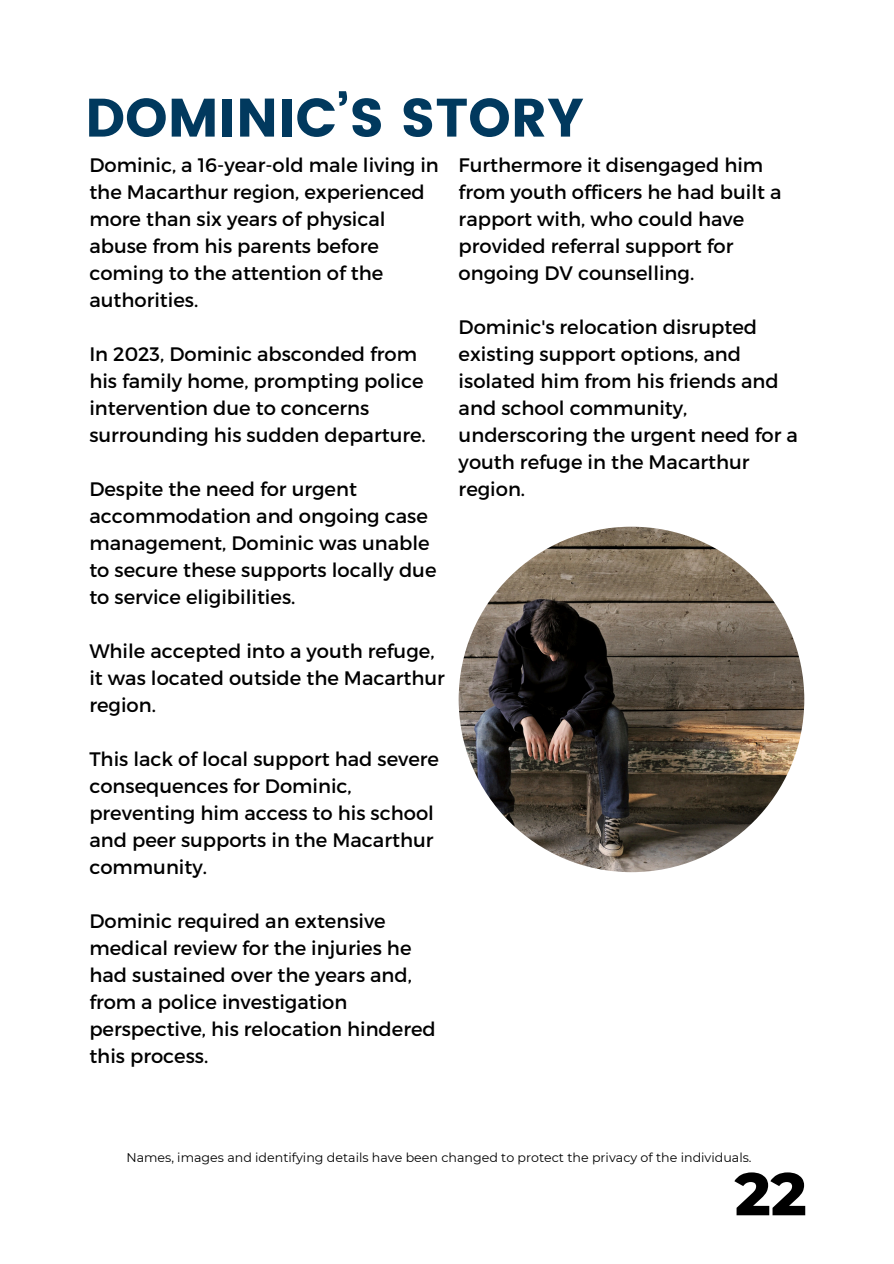
<style>
.page{position:relative;width:894px;height:1264px;background:#fff}
.page>*{position:absolute;margin:0;border:0;box-sizing:border-box;transform-origin:0 0}
.t1{font:800 60px "Montserrat";color:#000}
.t2{font:54px "Poppins";color:#01395e}
.t3{font:19.5px/27px "Montserrat";color:#000}
.t4{font:12.6px "Montserrat";color:#000}
</style>
<div class="page">
<img style="left:458px;top:526px;width:346px;height:346px;border-radius:50%">
<h2 class="t2" style="left:85px;top:86px;width:500px">DOMINIC’S STORY</h2>
<h2 class="t3" style="left:89px;top:150px;width:351px">Dominic, a 16-year-old male living in the Macarthur region, experienced more than six years of physical abuse from his parents before coming to the attention of the authorities.</h2>
<h2 class="t3" style="left:89px;top:339px;width:338px">In 2023, Dominic absconded from his family home, prompting police intervention due to concerns surrounding his sudden departure.</h2>
<h2 class="t3" style="left:89px;top:474px;width:348px">Despite the need for urgent accommodation and ongoing case management, Dominic was unable to secure these supports locally due to service eligibilities.</h2>
<h2 class="t3" style="left:89px;top:636px;width:357px">While accepted into a youth refuge, it was located outside the Macarthur region.</h2>
<h2 class="t3" style="left:89px;top:744px;width:351px">This lack of local support had severe consequences for Dominic, preventing him access to his school and peer supports in the Macarthur community.</h2>
<h2 class="t3" style="left:89px;top:906px;width:348px">Dominic required an extensive medical review for the injuries he had sustained over the years and, from a police investigation perspective, his relocation hindered this process.</h2>
<p class="t3" style="left:458px;top:150px;width:324px">Furthermore it disengaged him from youth officers he had built a rapport with, who could have provided referral support for ongoing DV counselling.</p>
<p class="t3" style="left:458px;top:312px;width:340px">Dominic's relocation disrupted existing support options, and isolated him from his friends and and school community, underscoring the urgent need for a youth refuge in the Macarthur region.</p>
<p class="t4" style="left:126px;top:1149px;width:626px">Names, images and identifying details have been changed to protect the privacy of the individuals.</p>
<h2 class="t1" style="left:734px;top:1157px;width:73px">22</h2>
</div>
